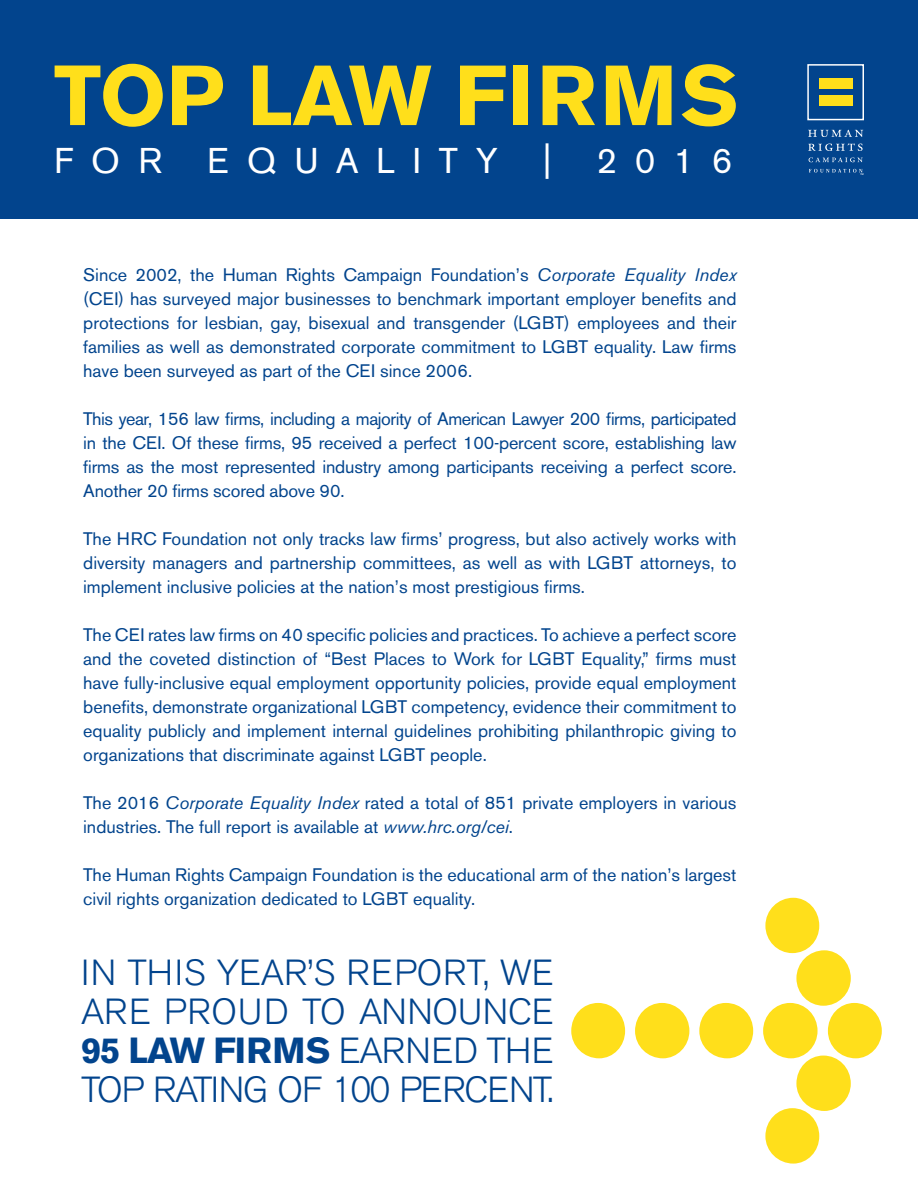
<style>
.page{position:relative;width:918px;height:1188px;background:#fff}
.page>*{position:absolute;margin:0;border:0;box-sizing:border-box;transform-origin:0 0}
.t1{font:900 254.1px "Meta Plus";color:#ffdf1b}
.t2{font:700 84.3px "Akzidenz Grotesk BE";color:#ffdf1b}
.t3{font:300 36px/39px "Akzidenz Grotesk BE";letter-spacing:-.01em;color:#02448d;text-align:justify}
.t4{font:35.55px "Akzidenz Grotesk BE";letter-spacing:.5em;color:#fff}
.t5{font:18px/24px "Akzidenz Grotesk BE";color:#02448d;text-align:justify}
.s1{font-style:italic}
.s2{font-weight:700}
</style>
<div class="page">
<div style="left:0;top:0;width:918px;height:218px;background:#02448d"></div>
<div style="left:807px;top:64px;width:57px;height:56px;background:#02448d;border:2px solid #fff"></div>
<div style="left:819px;top:79px;width:33px;height:10px;background:#ffdf1b"></div>
<div style="left:819px;top:95px;width:33px;height:11px;background:#ffdf1b"></div>
<svg style="left:808px;top:130px;width:55px;height:7px"></svg>
<svg style="left:808px;top:143px;width:55px;height:8px"></svg>
<svg style="left:809px;top:157px;width:54px;height:5px"></svg>
<svg style="left:809px;top:169px;width:54px;height:6px"></svg>
<p class="t2" style="left:54px;top:47px;width:686px">TOP LAW FIRMS</p>
<p class="t4" style="left:54px;top:139px;width:110px">FOR</p>
<p class="t4" style="left:207px;top:139px;width:292px">EQUALITY</p>
<p class="t4" style="left:543px;top:136px;width:10px">|</p>
<p class="t4" style="left:596px;top:139px;width:138px">2016</p>
<p class="t5" style="left:83px;top:263px;width:655px">Since 2002, the Human Rights Campaign Foundation’s <span class="s1">Corporate Equality Index </span>(CEI) has surveyed major businesses to benchmark important employer benefits and protections for lesbian, gay, bisexual and transgender (LGBT) employees and their families as well as demonstrated corporate commitment to LGBT equality. Law firms have been surveyed as part of the CEI since 2006.</p>
<p class="t5" style="left:83px;top:407px;width:655px">This year, 156 law firms, including a majority of American Lawyer 200 firms, participated in the CEI. Of these firms, 95 received a perfect 100-percent score, establishing law firms as the most represented industry among participants receiving a perfect score.<br>Another 20 firms scored above 90.</p>
<p class="t5" style="left:83px;top:527px;width:655px">The HRC Foundation not only tracks law firms’ progress, but also actively works with diversity managers and partnership committees, as well as with LGBT attorneys, to implement inclusive policies at the nation’s most prestigious firms.</p>
<p class="t5" style="left:83px;top:623px;width:655px">The CEI rates law firms on 40 specific policies and practices. To achieve a perfect score and the coveted distinction of “Best Places to Work for LGBT Equality,” firms must have fully-inclusive equal employment opportunity policies, provide equal employment benefits, demonstrate organizational LGBT competency, evidence their commitment to equality publicly and implement internal guidelines prohibiting philanthropic giving to organizations that discriminate against LGBT people.</p>
<p class="t5" style="left:83px;top:791px;width:655px">The 2016 <span class="s1">Corporate Equality Index</span> rated a total of 851 private employers in various industries. The full report is available at <span class="s1">www.hrc.org/cei</span>.</p>
<p class="t5" style="left:83px;top:863px;width:655px">The Human Rights Campaign Foundation is the educational arm of the nation’s largest civil rights organization dedicated to LGBT equality.</p>
<p class="t1" style="left:559px;top:866px;width:337px">&gt;</p>
<p class="t3" style="left:81px;top:954px;width:474px">IN THIS YEAR’S REPORT, WE ARE PROUD TO ANNOUNCE <span class="s2">95 LAW FIRMS</span> EARNED THE TOP RATING OF 100 PERCENT.</p>
</div>
